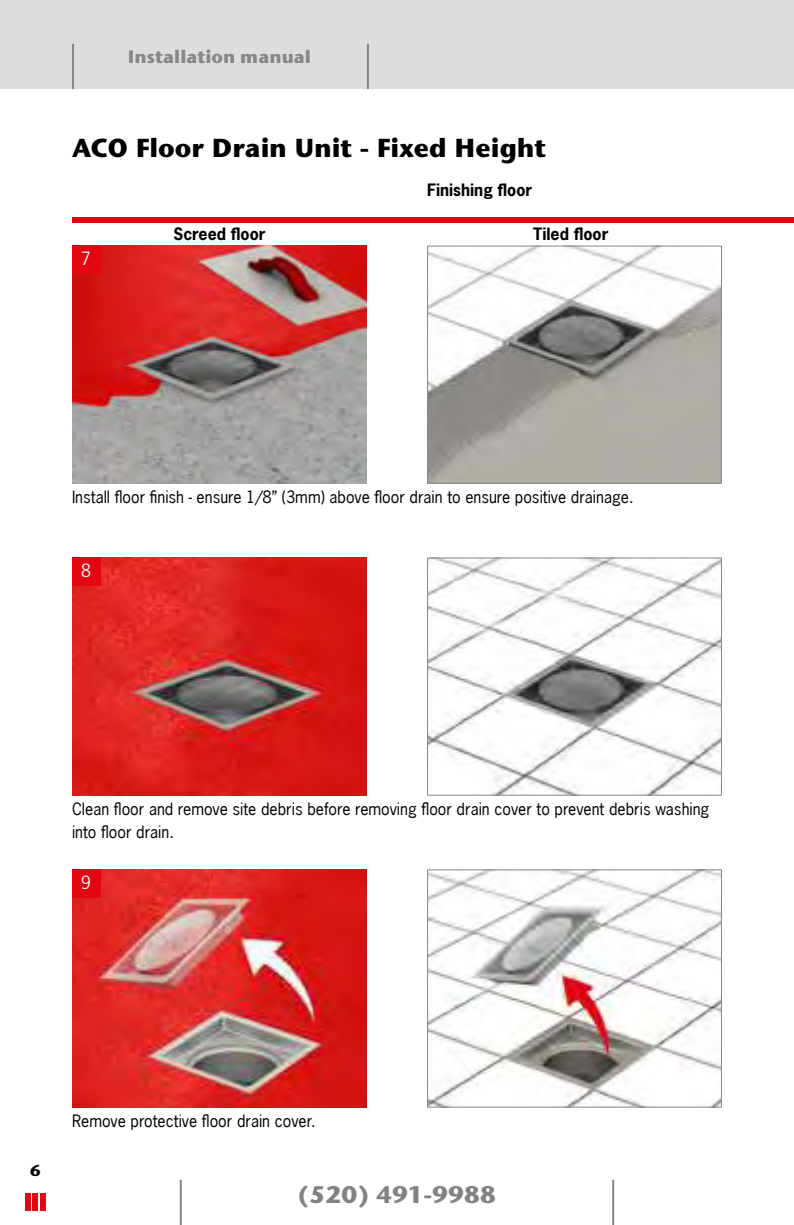
<style>
.page{position:relative;width:794px;height:1225px;background:#fff}
.page>*{position:absolute;margin:0;border:0;box-sizing:border-box;transform-origin:0 0}
.t1{font:700 26px "Stone Sans ITC Pro";letter-spacing:-.005em;color:#000}
.t2{font:700 24px "Stone Sans ITC Pro";color:#818285}
.t3{font:20px "News Gothic TOT";color:#fff}
.t4{font:700 18px "Stone Sans ITC Pro";color:#878787}
.t5{font:16px/22.6px "News Gothic";color:#000}
.t6{font:700 16px "News Gothic";color:#000}
.t7{font:700 16px "Stone Sans ITC Pro";color:#000}
</style>
<div class="page">
<div style="left:25px;top:1193px;width:6px;height:17px;background:#e30613"></div>
<div style="left:33px;top:1193px;width:5px;height:17px;background:#e30613"></div>
<div style="left:40px;top:1193px;width:6px;height:17px;background:#e30613"></div>
<div style="left:0;top:0;width:794px;height:89px;background:#dcddde"></div>
<hr style="left:72px;top:44px;width:2px;height:45px;background:#878787">
<hr style="left:367px;top:44px;width:2px;height:45px;background:#878787">
<hr style="left:180px;top:1179px;width:2px;height:46px;background:#878787">
<hr style="left:612px;top:1179px;width:2px;height:46px;background:#878787">
<img style="left:72px;top:557px;width:295px;height:238px">
<img style="left:72px;top:245px;width:295px;height:239px">
<img style="left:72px;top:869px;width:295px;height:238px">
<div style="left:72px;top:245px;width:28px;height:29px;background:#e30613"></div>
<div style="left:72px;top:557px;width:28px;height:29px;background:#e30613"></div>
<div style="left:72px;top:869px;width:28px;height:28px;background:#e30613"></div>
<img style="left:429px;top:247px;width:291px;height:235px">
<div style="left:427px;top:245px;width:295px;height:239px;border:1px solid #878787"></div>
<img style="left:429px;top:871px;width:291px;height:234px">
<div style="left:427px;top:869px;width:295px;height:238px;border:1px solid #878787"></div>
<img style="left:429px;top:559px;width:291px;height:234px">
<div style="left:427px;top:557px;width:295px;height:238px;border:1px solid #878787"></div>
<div style="left:72px;top:217px;width:722px;height:6px;background:#e30613"></div>
<p class="t4" style="left:128px;top:45px;width:184px">Installation manual</p>
<h1 class="t1" style="left:72px;top:131px;width:475px">ACO Floor Drain Unit - Fixed Height</h1>
<p class="t6" style="left:427px;top:179px;width:107px">Finishing floor</p>
<p class="t6" style="left:173px;top:224px;width:93px">Screed floor</p>
<p class="t6" style="left:533px;top:224px;width:77px">Tiled floor</p>
<p class="t3" style="left:81px;top:247px;width:11px">7</p>
<p class="t5" style="left:72px;top:486px;width:563px">Install floor finish - ensure 1/8” (3mm) above floor drain to ensure positive drainage.</p>
<p class="t3" style="left:81px;top:559px;width:11px">8</p>
<p class="t5" style="left:72px;top:797px;width:639px">Clean floor and remove site debris before removing floor drain cover to prevent debris washing into floor drain.</p>
<p class="t3" style="left:81px;top:871px;width:11px">9</p>
<p class="t7" style="left:30px;top:1160px;width:12px">6</p>
<p class="t5" style="left:72px;top:1109px;width:245px">Remove protective floor drain cover.</p>
<h2 class="t2" style="left:298px;top:1179px;width:200px">(520) 491-9988</h2>
</div>
